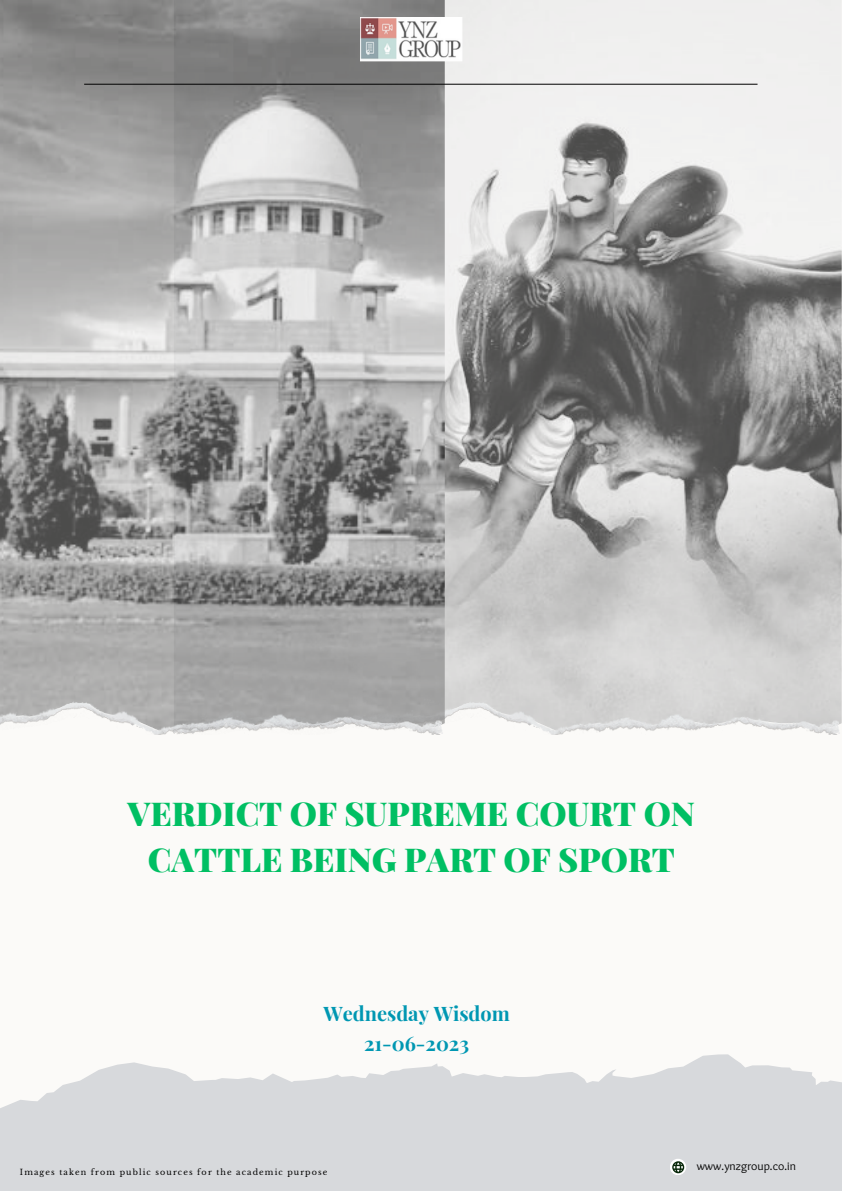
<style>
.page{position:relative;width:842px;height:1191px;background:#fff}
.page>*{position:absolute;margin:0;border:0;box-sizing:border-box;transform-origin:0 0}
.t1{font:900 33px/45.7px "Playfair Display";color:#00bf63;text-align:center}
.t2{font:700 20px "Playfair Display";color:#0097b2}
.t3{font:12px "Sukar Regular";color:#000}
.t4{font:8px "Libre Baskerville";letter-spacing:.14em;color:#000}
</style>
<div class="page">
<div style="left:0;top:0;width:842px;height:1190px;background:#fbfaf8"></div>
<img style="left:445px;top:0;width:397px;height:699px">
<img style="left:445px;top:699px;width:397px;height:35px">
<svg style="left:0;top:1054px;width:842px;height:136px;fill:#d7d9dc"></svg>
<img style="left:0;top:0;width:445px;height:699px">
<img style="left:0;top:699px;width:445px;height:35px">
<hr style="left:84px;top:84px;width:673px;height:1px;background:#000">
<img style="left:360px;top:17px;width:103px;height:45px">
<svg style="left:670px;top:1158px;width:16px;height:16px"></svg>
<svg style="left:672px;top:1161px;width:12px;height:12px"></svg>
<p class="t1" style="left:128px;top:789px;width:569px">VERDICT OF SUPREME COURT ON<br>CATTLE BEING PART OF SPORT</p>
<p class="t2" style="left:323px;top:998px;width:188px">Wednesday Wisdom</p>
<p class="t2" style="left:364px;top:1028px;width:106px">21-06-2023</p>
<p class="t4" style="left:20px;top:1166px;width:309px">Images taken from public sources for the academic purpose</p>
<p class="t3" style="left:697px;top:1159px;width:101px">www.ynzgroup.co.in</p>
</div>
